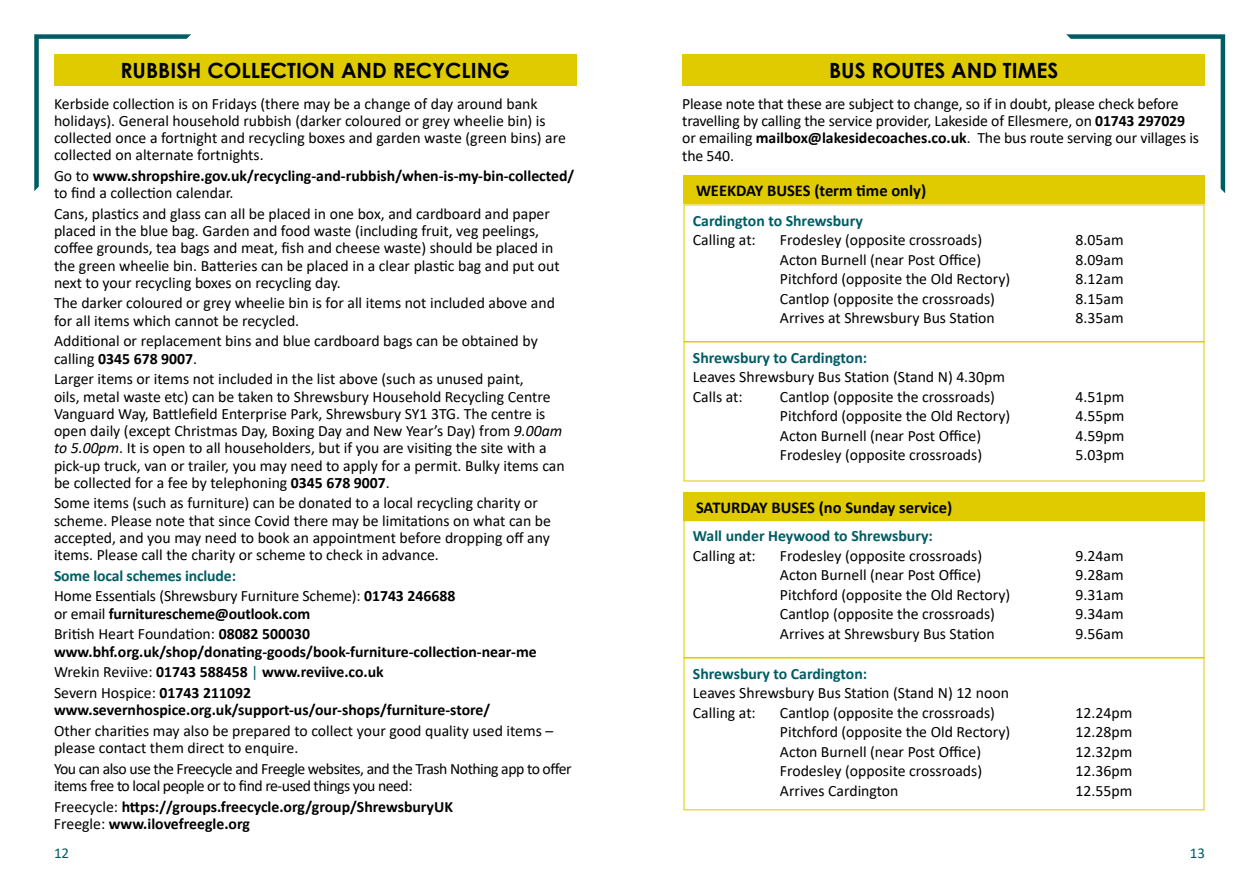
<style>
.page{position:relative;width:1259px;height:893px;background:#fff}
.page>*{position:absolute;margin:0;border:0;box-sizing:border-box;transform-origin:0 0}
.t1{font:700 21px "Century Gothic";color:#000}
.t2{font:700 16.5px "Calibri";color:#000}
.t3{font:15.75px/17.2px "Calibri";color:#000}
.t4{font:700 15.75px/20.7px "Calibri";color:#000}
.t5{font:15.75px/17.2px "Calibri";letter-spacing:-.03em;color:#000}
.t6{font:700 15.75px "Calibri";color:#005c64}
.t7{font:15px "Calibri";color:#005c64}
.s1{font-weight:400}
.s2{font-weight:700}
.s3{font-style:italic}
.s4{font-weight:700;color:#005c64}
.s5{font-weight:400;color:#005c64}
</style>
<div class="page">
<svg style="left:34px;top:34px;width:158px;height:158px"></svg>
<svg style="left:943px;top:34px;width:283px;height:280px"></svg>
<div style="left:683px;top:520px;width:521px;height:138px;border:1px solid #dfcb00"></div>
<div style="left:683px;top:493px;width:521px;height:28px;background:#dfcb00"></div>
<div style="left:683px;top:205px;width:521px;height:137px;border:1px solid #dfcb00"></div>
<div style="left:683px;top:176px;width:521px;height:28px;background:#dfcb00"></div>
<div style="left:682px;top:54px;width:522px;height:32px;background:#dfcb00"></div>
<div style="left:54px;top:54px;width:522px;height:32px;background:#dfcb00"></div>
<h1 class="t1" style="left:120px;top:54px;width:391px">RUBBISH COLLECTION AND RECYCLING</h1>
<p class="t3" style="left:54px;top:94px;width:513px">Kerbside collection is on Fridays (there may be a change of day around bank holidays). General household rubbish (darker coloured or grey wheelie bin) is collected once a fortnight and recycling boxes and garden waste (green bins) are collected on alternate fortnights.</p>
<p class="t4" style="left:54px;top:167px;width:522px;line-height:17.2px"><span class="s1">Go to</span> www.shropshire.gov.uk/recycling-and-rubbish/when-is-my-bin-collected/ <span class="s1">to find a collection calendar.</span></p>
<p class="t3" style="left:54px;top:205px;width:507px">Cans, plastics and glass can all be placed in one box, and cardboard and paper placed in the blue bag. Garden and food waste (including fruit, veg peelings, coffee grounds, tea bags and meat, fish and cheese waste) should be placed in the green wheelie bin. Batteries can be placed in a clear plastic bag and put out next to your recycling boxes on recycling day.</p>
<p class="t3" style="left:54px;top:294px;width:502px">The darker coloured or grey wheelie bin is for all items not included above and for all items which cannot be recycled.</p>
<p class="t3" style="left:54px;top:332px;width:485px">Additional or replacement bins and blue cardboard bags can be obtained by calling <span class="s2">0345 678 9007</span>.</p>
<p class="t3" style="left:54px;top:370px;width:512px">Larger items or items not included in the list above (such as unused paint,<br>oils, metal waste etc) can be taken to Shrewsbury Household Recycling Centre Vanguard Way, Battlefield Enterprise Park, Shrewsbury SY1 3TG. The centre is open daily (except Christmas Day, Boxing Day and New Year’s Day) from <span class="s3">9.00am to 5.00pm</span>. It is open to all householders, but if you are visiting the site with a pick-up truck, van or trailer, you may need to apply for a permit. Bulky items can be collected for a fee by telephoning <span class="s2">0345 678 9007</span>.</p>
<p class="t3" style="left:54px;top:494px;width:498px">Some items (such as furniture) can be donated to a local recycling charity or scheme. Please note that since Covid there may be limitations on what can be accepted, and you may need to book an appointment before dropping off any items. Please call the charity or scheme to check in advance.</p>
<p class="t3" style="left:54px;top:565px;width:403px;line-height:20.7px"><span class="s4">Some local schemes include:<br></span>Home Essentials (Shrewsbury Furniture Scheme): <span class="s2">01743 246688</span></p>
<p class="t4" style="left:54px;top:603px;width:258px"><span class="s1">or email</span> furniturescheme@outlook.com<br><span class="s1">British Heart Foundation:</span> 08082 500030</p>
<p class="t4" style="left:54px;top:641px;width:484px">www.bhf.org.uk/shop/donating-goods/book-furniture-collection-near-me<br><span class="s1">Wrekin Reviive:</span> 01743 588458 <span class="s5">|</span> www.reviive.co.uk<br><span class="s1">Severn Hospice:</span> 01743 211092</p>
<p class="t4" style="left:54px;top:699px;width:438px">www.severnhospice.org.uk/support-us/our-shops/furniture-store/</p>
<p class="t3" style="left:54px;top:721px;width:501px">Other charities may also be prepared to collect your good quality used items – please contact them direct to enquire.</p>
<p class="t5" style="left:54px;top:759px;width:519px">You can also use the Freecycle and Freegle websites, and the Trash Nothing app to offer items free to local people or to find re-used things you need:</p>
<p class="t4" style="left:54px;top:797px;width:400px;line-height:17.2px"><span class="s1">Freecycle:</span> https://groups.freecycle.org/group/ShrewsburyUK<br><span class="s1">Freegle:</span> www.ilovefreegle.org</p>
<h1 class="t1" style="left:829px;top:54px;width:231px">BUS ROUTES AND TIMES</h1>
<p class="t3" style="left:682px;top:95px;width:518px">Please note that these are subject to change, so if in doubt, please check before travelling by calling the service provider, Lakeside of Ellesmere, on <span class="s2">01743 297029 </span>or emailing <span class="s2">mailbox@lakesidecoaches.co.uk</span>. The bus route serving our villages is the 540.</p>
<p class="t2" style="left:696px;top:179px;width:232px">WEEKDAY BUSES (term time only)</p>
<p class="t6" style="left:693px;top:209px;width:171px">Cardington to Shrewsbury</p>
<p class="t3" style="left:693px;top:231px;width:64px">Calling at:</p>
<p class="t3" style="left:780px;top:231px;width:204px">Frodesley (opposite crossroads)</p>
<p class="t3" style="left:1075px;top:231px;width:50px">8.05am</p>
<p class="t3" style="left:780px;top:250px;width:203px">Acton Burnell (near Post Office)</p>
<p class="t3" style="left:1075px;top:250px;width:50px">8.09am</p>
<p class="t3" style="left:780px;top:270px;width:232px">Pitchford (opposite the Old Rectory)</p>
<p class="t3" style="left:1075px;top:270px;width:50px">8.12am</p>
<p class="t3" style="left:780px;top:289px;width:217px">Cantlop (opposite the crossroads)</p>
<p class="t3" style="left:1075px;top:289px;width:50px">8.15am</p>
<p class="t3" style="left:780px;top:309px;width:216px">Arrives at Shrewsbury Bus Station</p>
<p class="t3" style="left:1075px;top:309px;width:50px">8.35am</p>
<p class="t6" style="left:693px;top:346px;width:176px">Shrewsbury to Cardington:</p>
<p class="t3" style="left:693px;top:367px;width:314px;line-height:19.5px">Leaves Shrewsbury Bus Station (Stand N) 4.30pm<br>Calls at:</p>
<p class="t3" style="left:780px;top:387px;width:217px">Cantlop (opposite the crossroads)</p>
<p class="t3" style="left:1075px;top:387px;width:50px">4.51pm</p>
<p class="t3" style="left:780px;top:407px;width:232px">Pitchford (opposite the Old Rectory)</p>
<p class="t3" style="left:1075px;top:407px;width:50px">4.55pm</p>
<p class="t3" style="left:780px;top:426px;width:203px">Acton Burnell (near Post Office)</p>
<p class="t3" style="left:1075px;top:426px;width:50px">4.59pm</p>
<p class="t3" style="left:780px;top:446px;width:204px">Frodesley (opposite crossroads)</p>
<p class="t3" style="left:1075px;top:446px;width:50px">5.03pm</p>
<p class="t2" style="left:696px;top:496px;width:258px">SATURDAY BUSES (no Sunday service)</p>
<p class="t6" style="left:693px;top:525px;width:241px">Wall under Heywood to Shrewsbury:</p>
<p class="t3" style="left:693px;top:547px;width:64px">Calling at:</p>
<p class="t3" style="left:780px;top:547px;width:204px">Frodesley (opposite crossroads)</p>
<p class="t3" style="left:1075px;top:547px;width:50px">9.24am</p>
<p class="t3" style="left:780px;top:566px;width:203px">Acton Burnell (near Post Office)</p>
<p class="t3" style="left:1075px;top:566px;width:50px">9.28am</p>
<p class="t3" style="left:780px;top:586px;width:232px">Pitchford (opposite the Old Rectory)</p>
<p class="t3" style="left:1075px;top:586px;width:50px">9.31am</p>
<p class="t3" style="left:780px;top:605px;width:217px">Cantlop (opposite the crossroads)</p>
<p class="t3" style="left:1075px;top:605px;width:50px">9.34am</p>
<p class="t3" style="left:780px;top:625px;width:216px">Arrives at Shrewsbury Bus Station</p>
<p class="t3" style="left:1075px;top:625px;width:50px">9.56am</p>
<p class="t6" style="left:693px;top:662px;width:176px">Shrewsbury to Cardington:</p>
<p class="t3" style="left:693px;top:683px;width:318px;line-height:19.5px">Leaves Shrewsbury Bus Station (Stand N) 12 noon<br>Calling at:</p>
<p class="t3" style="left:780px;top:703px;width:217px">Cantlop (opposite the crossroads)</p>
<p class="t3" style="left:1075px;top:703px;width:58px">12.24pm</p>
<p class="t3" style="left:780px;top:723px;width:232px">Pitchford (opposite the Old Rectory)</p>
<p class="t3" style="left:1075px;top:723px;width:58px">12.28pm</p>
<p class="t3" style="left:780px;top:742px;width:203px">Acton Burnell (near Post Office)</p>
<p class="t3" style="left:1075px;top:742px;width:58px">12.32pm</p>
<p class="t3" style="left:780px;top:762px;width:204px">Frodesley (opposite crossroads)</p>
<p class="t3" style="left:1075px;top:762px;width:58px">12.36pm</p>
<p class="t3" style="left:780px;top:781px;width:120px">Arrives Cardington</p>
<p class="t3" style="left:1075px;top:781px;width:58px">12.55pm</p>
<p class="t7" style="left:54px;top:842px;width:17px">12</p>
<p class="t7" style="left:1189px;top:842px;width:17px">13</p>
</div>
